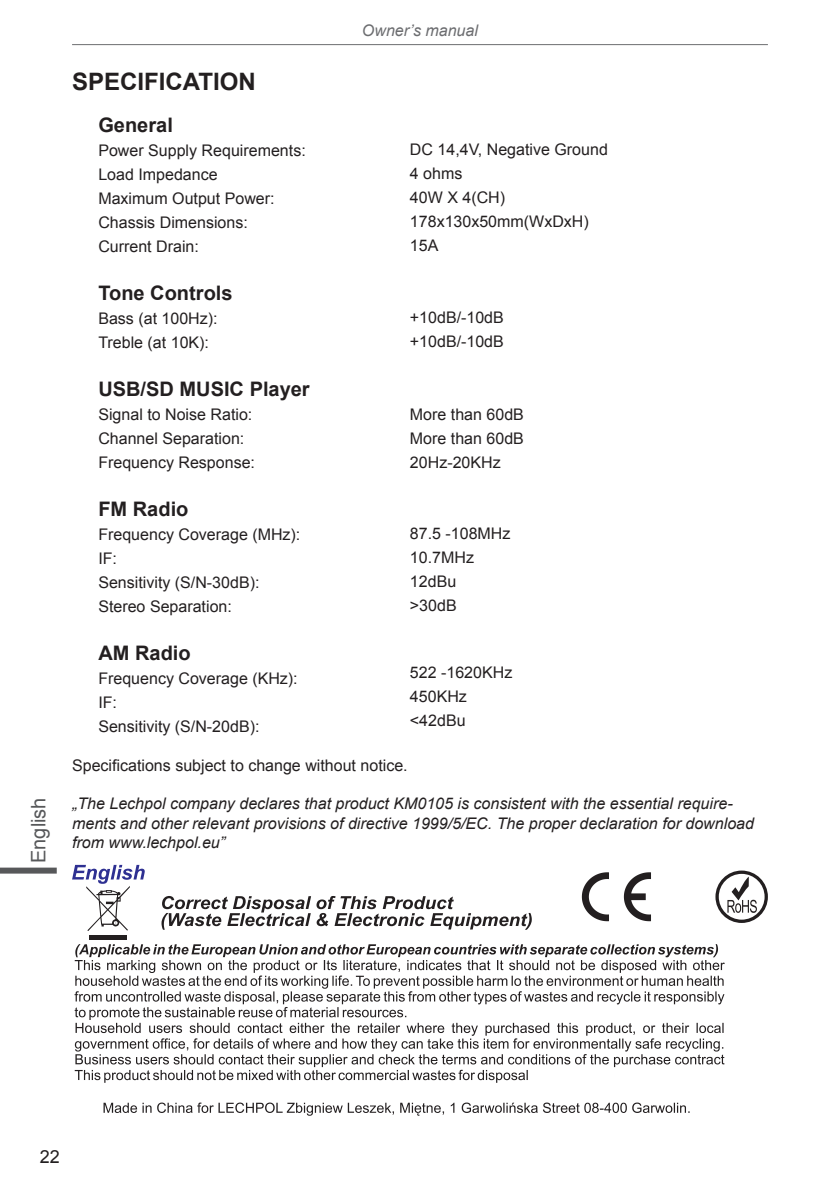
<style>
.page{position:relative;width:840px;height:1191px;background:#fff}
.page>*{position:absolute;margin:0;border:0;box-sizing:border-box;transform-origin:0 0}
.t1{font:700 24px "Arial";color:#231f20}
.t2{font:700 20px "Arial";color:#231f20}
.t3{font:20px "Arial";color:#57585a}
.t4{font:18px "Arial";color:#231f20}
.t5{font:16px/24px "Arial";color:#231f20}
.t6{font:italic 16px/19.2px "Arial";color:#231f20}
.t7{font:italic 16px "Arial";color:#6c6d70}
</style>
<div class="page">
<hr style="left:72px;top:44px;width:695px;height:1px;background:#6c6d70">
<svg style="left:358px;top:44px;width:125px;height:2px"></svg>
<div style="left:0;top:867px;width:57px;height:6px;background:#57585a"></div>
<svg style="left:74px;top:944px;width:650px;height:138px"></svg>
<svg style="left:161px;top:896px;width:370px;height:33px"></svg>
<svg style="left:103px;top:1102px;width:586px;height:13px"></svg>
<svg style="left:72px;top:865px;width:73px;height:66px"></svg>
<div style="left:89px;top:935px;width:38px;height:5px;background:#231f20"></div>
<svg style="left:581px;top:872px;width:69px;height:49px"></svg>
<svg style="left:715px;top:870px;width:52px;height:53px"></svg>
<p class="t3" style="left:25px;top:863px;width:67px;rotate:-90deg">English</p>
<h1 class="t1" style="left:72px;top:65px;width:185px">SPECIFICATION</h1>
<p class="t2" style="left:98px;top:111px;width:76px">General</p>
<p class="t5" style="left:98px;top:138px;width:209px">Power Supply Requirements:<br>Load Impedance<br>Maximum Output Power:<br>Chassis Dimensions:<br>Current Drain:</p>
<p class="t2" style="left:98px;top:279px;width:136px">Tone Controls</p>
<p class="t5" style="left:98px;top:306px;width:121px">Bass (at 100Hz):<br>Treble (at 10K):</p>
<p class="t2" style="left:98px;top:375px;width:213px">USB/SD MUSIC Player</p>
<p class="t5" style="left:98px;top:402px;width:158px">Signal to Noise Ratio:<br>Channel Separation:<br>Frequency Response:</p>
<p class="t2" style="left:98px;top:495px;width:91px">FM Radio</p>
<p class="t5" style="left:98px;top:522px;width:203px">Frequency Coverage (MHz):<br>IF:<br>Sensitivity (S/N-30dB):<br>Stereo Separation:</p>
<p class="t2" style="left:98px;top:639px;width:94px">AM Radio</p>
<p class="t5" style="left:98px;top:666px;width:201px">Frequency Coverage (KHz):<br>IF:<br>Sensitivity (S/N-20dB):</p>
<p class="t7" style="left:362px;top:20px;width:117px">Owner’s manual</p>
<p class="t5" style="left:410px;top:137px;width:199px">DC 14,4V, Negative Ground<br>4 ohms<br>40W X 4(CH)<br>178x130x50mm(WxDxH)<br>15A</p>
<p class="t5" style="left:410px;top:306px;width:95px">+10dB/-10dB +10dB/-10dB</p>
<p class="t5" style="left:410px;top:403px;width:115px;text-align:justify">More than 60dB More than 60dB 20Hz-20KHz</p>
<p class="t5" style="left:410px;top:522px;width:102px">87.5 -108MHz<br>10.7MHz<br>12dBu<br>&gt;30dB</p>
<p class="t5" style="left:410px;top:661px;width:104px">522 -1620KHz<br>450KHz &lt;42dBu</p>
<p class="t5" style="left:72px;top:753px;width:337px">Specifications subject to change without notice.</p>
<p class="t6" style="left:72px;top:794px;width:683px">„The Lechpol company declares that product KM0105 is consistent with the essential require&shy;ments and other relevant provisions of directive 1999/5/EC. The proper declaration for download from www.lechpol.eu”</p>
<p class="t4" style="left:40px;top:1144px;width:22px">22</p>
</div>
